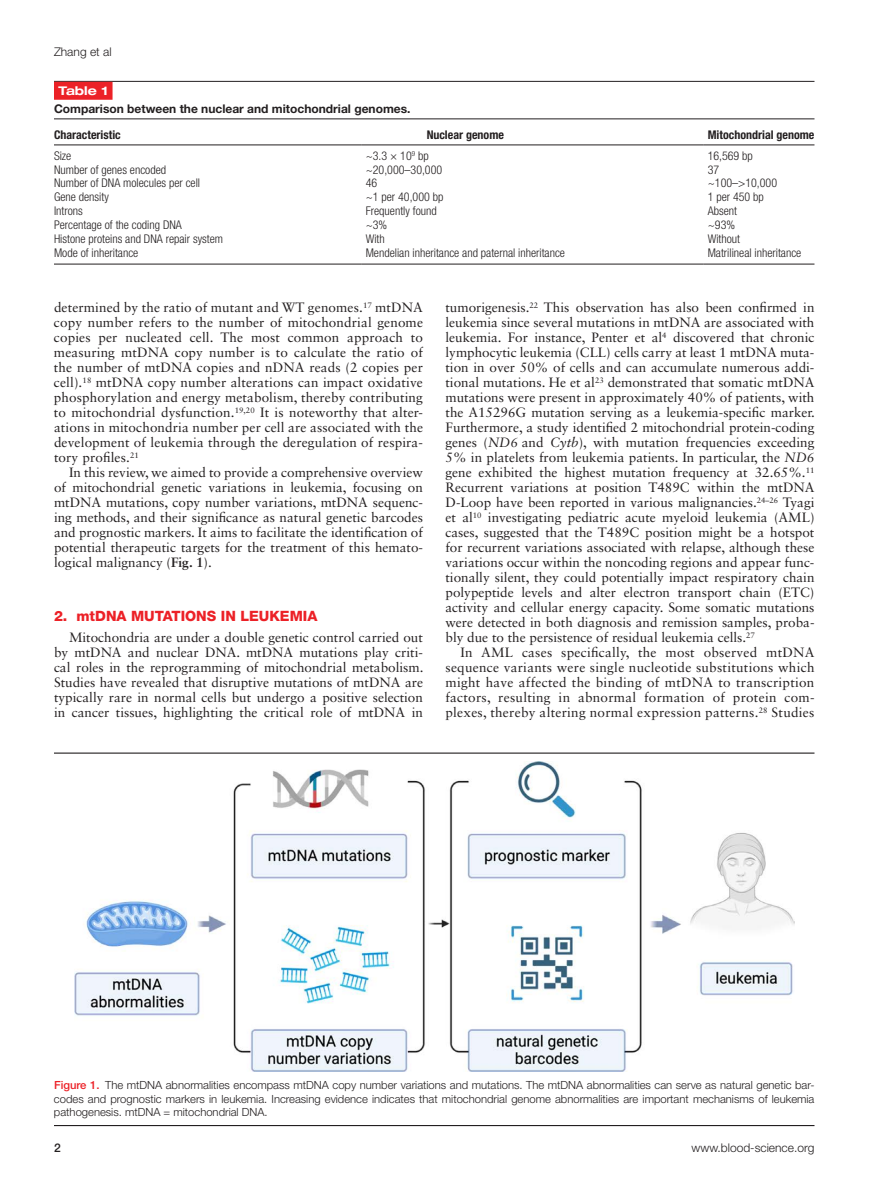
<style>
.page{position:relative;width:891px;height:1188px;background:#fff}
.page>*{position:absolute;margin:0;border:0;box-sizing:border-box;transform-origin:0 0}
.t1{font:800 14.25px "Helvetica Neue LT Std";color:#ec2127}
.t2{font:13.5px/15px "Sabon LT Std";color:#231f20;text-align:justify}
.t3{font:300 condensed 12px "Helvetica Neue LT Std";color:#231f20}
.t4{font:700 12px "Helvetica Neue LT Std";color:#231f20}
.t5{font:700 condensed 12px "Helvetica Neue LT Std";color:#231f20}
.t6{font:300 12px "Helvetica Neue LT Std";color:#231f20}
.t7{font:700 expanded 12px "Helvetica Neue LT Std";color:#fff}
.t8{font:500 12px "Helvetica Neue LT Std";color:#231f20}
.t9{font:300 11.25px/13.5px "Helvetica Neue LT Std";color:#231f20;text-align:justify}
.s1{font-weight:700}
.s2{font-style:italic}
.s3{font-weight:500;color:#ec2127}
</style>
<div class="page">
<hr style="left:54px;top:81px;width:760px;height:1px;background:#231f20">
<div style="left:54px;top:82px;width:59px;height:18px;background:#ec2127"></div>
<hr style="left:54px;top:118px;width:760px;height:1px;background:#231f20">
<hr style="left:54px;top:145px;width:307px;height:1px;background:#231f20">
<hr style="left:361px;top:145px;width:342px;height:1px;background:#231f20">
<hr style="left:703px;top:145px;width:111px;height:1px;background:#231f20">
<hr style="left:54px;top:264px;width:307px;height:1px;background:#231f20">
<hr style="left:361px;top:264px;width:342px;height:1px;background:#231f20">
<hr style="left:703px;top:264px;width:111px;height:1px;background:#231f20">
<img style="left:74px;top:762px;width:720px;height:310px">
<hr style="left:54px;top:753px;width:760px;height:1px;background:#231f20">
<hr style="left:54px;top:1125px;width:760px;height:1px;background:#231f20">
<p class="t6" style="left:54px;top:44px;width:59px">Zhang et al</p>
<p class="t7" style="left:58px;top:83px;width:51px">Table 1</p>
<p class="t4" style="left:54px;top:102px;width:358px">Comparison between the nuclear and mitochondrial genomes.</p>
<p class="t5" style="left:54px;top:127px;width:68px">Characteristic</p>
<p class="t5" style="left:427px;top:127px;width:79px">Nuclear genome</p>
<p class="t5" style="left:708px;top:127px;width:108px">Mitochondrial genome</p>
<p class="t3" style="left:54px;top:149px;width:19px">Size</p>
<p class="t3" style="left:366px;top:149px;width:64px">~3.3 × 10<sup>9</sup> bp</p>
<p class="t3" style="left:708px;top:149px;width:47px">16,569 bp</p>
<p class="t3" style="left:54px;top:163px;width:114px">Number of genes encoded</p>
<p class="t3" style="left:366px;top:163px;width:78px">~20,000–30,000</p>
<p class="t3" style="left:708px;top:163px;width:13px">37</p>
<p class="t3" style="left:54px;top:176px;width:148px">Number of DNA molecules per cell</p>
<p class="t3" style="left:366px;top:176px;width:13px">46</p>
<p class="t3" style="left:708px;top:176px;width:71px">~100–&gt;10,000</p>
<p class="t3" style="left:54px;top:190px;width:56px">Gene density</p>
<p class="t3" style="left:366px;top:190px;width:79px">~1 per 40,000 bp</p>
<p class="t3" style="left:708px;top:190px;width:58px">1 per 450 bp</p>
<p class="t3" style="left:54px;top:204px;width:30px">Introns</p>
<p class="t3" style="left:366px;top:204px;width:73px">Frequently found</p>
<p class="t3" style="left:708px;top:204px;width:31px">Absent</p>
<p class="t3" style="left:54px;top:218px;width:129px">Percentage of the coding DNA</p>
<p class="t3" style="left:366px;top:218px;width:23px">~3%</p>
<p class="t3" style="left:708px;top:218px;width:29px">~93%</p>
<p class="t3" style="left:54px;top:232px;width:171px">Histone proteins and DNA repair system</p>
<p class="t3" style="left:366px;top:232px;width:21px">With</p>
<p class="t3" style="left:708px;top:232px;width:34px">Without</p>
<p class="t3" style="left:54px;top:245px;width:86px">Mode of inheritance</p>
<p class="t3" style="left:366px;top:245px;width:201px">Mendelian inheritance and paternal inheritance</p>
<p class="t3" style="left:708px;top:245px;width:95px">Matrilineal inheritance</p>
<p class="t2" style="left:54px;top:300px;width:371px">determined by the ratio of mutant and WT genomes.<sup>17</sup> mtDNA copy number refers to the number of mitochondrial genome copies per nucleated cell. The most common approach to measuring mtDNA copy number is to calculate the ratio of the number of mtDNA copies and nDNA reads (2 copies per cell).<sup>18</sup> mtDNA copy number alterations can impact oxidative phosphorylation and energy metabolism, thereby contributing to mitochondrial dysfunction.<sup>19,20</sup> It is noteworthy that alter&shy;ations in mitochondria number per cell are associated with the development of leukemia through the deregulation of respira&shy;tory profiles.<sup>21</sup></p>
<p class="t2" style="left:54px;top:465px;width:371px;text-indent:15px">In this review, we aimed to provide a comprehensive overview of mitochondrial genetic variations in leukemia, focusing on mtDNA mutations, copy number variations, mtDNA sequenc&shy;ing methods, and their significance as natural genetic barcodes and prognostic markers. It aims to facilitate the identification of potential therapeutic targets for the treatment of this hemato&shy;logical malignancy (<span class="s1">Fig. 1</span>).</p>
<p class="t1" style="left:54px;top:607px;width:265px">2. mtDNA MUTATIONS IN LEUKEMIA</p>
<p class="t2" style="left:54px;top:629px;width:371px;text-indent:15px">Mitochondria are under a double genetic control carried out by mtDNA and nuclear DNA. mtDNA mutations play criti&shy;cal roles in the reprogramming of mitochondrial metabolism.<br>Studies have revealed that disruptive mutations of mtDNA are typically rare in normal cells but undergo a positive selection in cancer tissues, highlighting the critical role of mtDNA in</p>
<p class="t2" style="left:445px;top:300px;width:371px">tumorigenesis.<sup>22</sup> This observation has also been confirmed in leukemia since several mutations in mtDNA are associated with leukemia. For instance, Penter et al<sup>4</sup> discovered that chronic lymphocytic leukemia (CLL) cells carry at least 1 mtDNA muta&shy;tion in over 50% of cells and can accumulate numerous addi&shy;tional mutations. He et al<sup>23</sup> demonstrated that somatic mtDNA mutations were present in approximately 40% of patients, with the A15296G mutation serving as a leukemia-specific marker.<br>Furthermore, a study identified 2 mitochondrial protein-coding genes (<span class="s2">ND6</span> and <span class="s2">Cytb</span>), with mutation frequencies exceeding 5% in platelets from leukemia patients. In particular, the <span class="s2">ND6 </span>gene exhibited the highest mutation frequency at 32.65%.<sup>11<br></sup>Recurrent variations at position T489C within the mtDNA D-Loop have been reported in various malignancies.<sup>24–26</sup> Tyagi et al<sup>10</sup> investigating pediatric acute myeloid leukemia (AML) cases, suggested that the T489C position might be a hotspot for recurrent variations associated with relapse, although these variations occur within the noncoding regions and appear func&shy;tionally silent, they could potentially impact respiratory chain polypeptide levels and alter electron transport chain (ETC) activity and cellular energy capacity. Some somatic mutations were detected in both diagnosis and remission samples, proba&shy;bly due to the persistence of residual leukemia cells.<sup>27</sup></p>
<p class="t2" style="left:446px;top:645px;width:371px;text-indent:15px">In AML cases specifically, the most observed mtDNA sequence variants were single nucleotide substitutions which might have affected the binding of mtDNA to transcription factors, resulting in abnormal formation of protein com&shy;plexes, thereby altering normal expression patterns.<sup>28</sup> Studies</p>
<p class="t9" style="left:54px;top:1078px;width:762px"><span class="s3">Figure 1.</span> The mtDNA abnormalities encompass mtDNA copy number variations and mutations. The mtDNA abnormalities can serve as natural genetic bar&shy;codes and prognostic markers in leukemia. Increasing evidence indicates that mitochondrial genome abnormalities are important mechanisms of leukemia pathogenesis. mtDNA = mitochondrial DNA.</p>
<p class="t8" style="left:54px;top:1140px;width:8px">2</p>
<p class="t6" style="left:692px;top:1140px;width:124px">www.blood-science.org</p>
</div>
